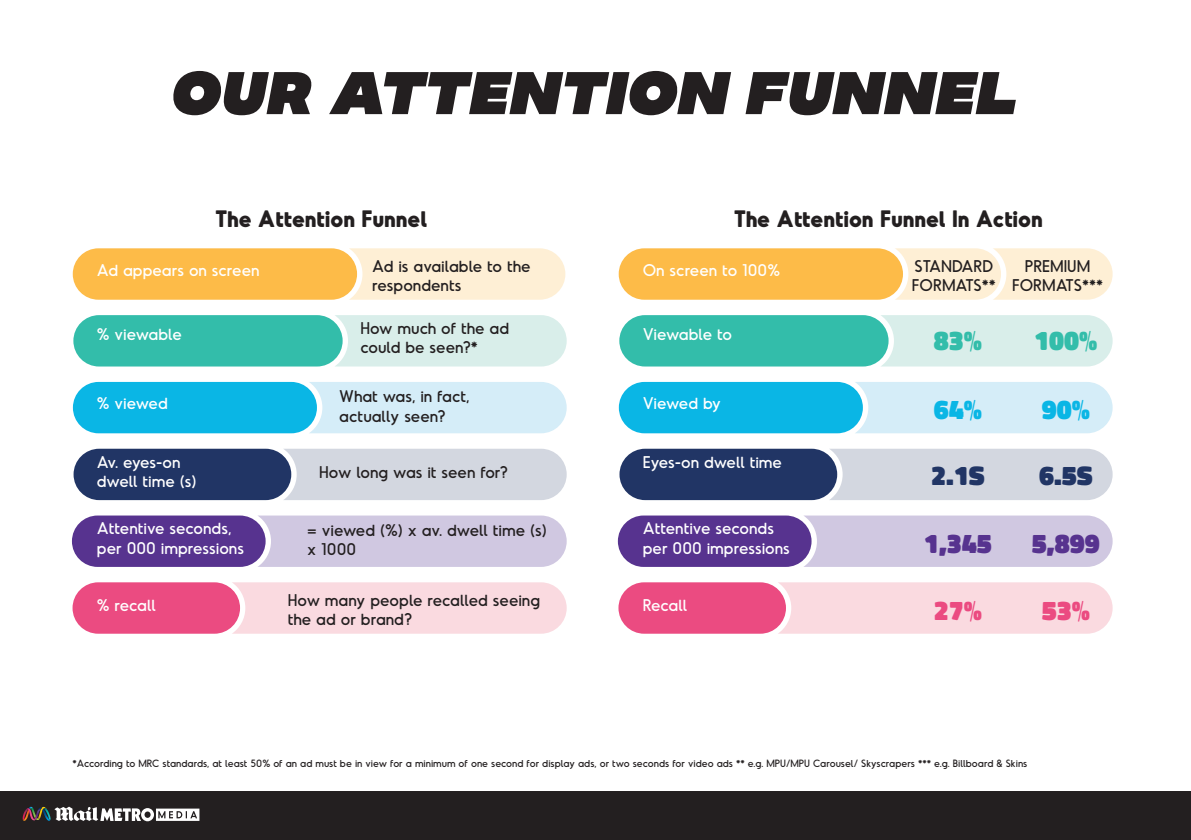
<style>
.page{position:relative;width:1191px;height:840px;background:#fff}
.page>*{position:absolute;margin:0;border:0;box-sizing:border-box;transform-origin:0 0}
.t1{font:italic 60px "MADE Soulmaze";color:#231f20}
.t2{font:900 27.4px "Don Jose";color:#57338f}
.t3{font:900 27.4px "Don Jose";color:#213565}
.t4{font:900 27.4px "Don Jose";color:#33bdaa}
.t5{font:900 27.4px "Don Jose";color:#0ab6e5}
.t6{font:900 27.4px "Don Jose";color:#eb4b81}
.t7{font:700 22.4px "Odudo Soft";color:#231f20}
.t8{font:16px/19.2px "Odudo Soft";color:#231f20}
.t9{font:16px/19.2px "Odudo Soft";color:#fff}
.t10{font:16px "Odudo Soft";letter-spacing:-.025em;color:#fff}
.t11{font:10px "Odudo Soft";color:#231f20}
</style>
<div class="page">
<div style="left:335px;top:315px;width:231px;height:51px;background:#d9eeea"></div>
<div style="left:309px;top:382px;width:257px;height:51px;background:#d5edf8"></div>
<div style="left:283px;top:448px;width:283px;height:52px;background:#d3d7e0"></div>
<div style="left:257px;top:515px;width:309px;height:51px;background:#d0c8e1"></div>
<div style="left:232px;top:582px;width:334px;height:51px;background:#fadae0"></div>
<div style="left:73px;top:315px;width:270px;height:51px;background:#33bdaa;border-radius:26px"></div>
<div style="left:73px;top:382px;width:244px;height:51px;background:#0ab6e5;border-radius:26px"></div>
<div style="left:74px;top:448px;width:217px;height:52px;background:#213565;border-radius:26px"></div>
<div style="left:72px;top:515px;width:194px;height:51px;background:#57338f;border-radius:26px"></div>
<svg style="left:349px;top:248px;width:216px;height:51px;background:#feefd7"></svg>
<div style="left:73px;top:248px;width:284px;height:51px;background:#fdbb48;border-radius:26px"></div>
<div style="left:73px;top:582px;width:167px;height:51px;background:#eb4b81;border-radius:26px"></div>
<div style="left:880px;top:315px;width:232px;height:51px;background:#d9eeea"></div>
<div style="left:855px;top:382px;width:257px;height:51px;background:#d5edf8"></div>
<div style="left:829px;top:448px;width:283px;height:52px;background:#d3d7e0"></div>
<div style="left:803px;top:515px;width:309px;height:51px;background:#d0c8e1"></div>
<div style="left:777px;top:582px;width:335px;height:51px;background:#fadae0"></div>
<div style="left:619px;top:315px;width:269px;height:51px;background:#33bdaa;border-radius:26px"></div>
<div style="left:619px;top:382px;width:244px;height:51px;background:#0ab6e5;border-radius:26px"></div>
<div style="left:619px;top:448px;width:218px;height:52px;background:#213565;border-radius:26px"></div>
<div style="left:618px;top:515px;width:193px;height:51px;background:#57338f;border-radius:26px"></div>
<div style="left:618px;top:248px;width:285px;height:51px;background:#fdbb48;border-radius:26px"></div>
<div style="left:618px;top:582px;width:168px;height:51px;background:#eb4b81;border-radius:26px"></div>
<svg style="left:895px;top:248px;width:217px;height:51px;background:#feefd5"></svg>
<div style="left:0;top:791px;width:1191px;height:48px;background:#231f20"></div>
<svg style="left:23px;top:806px;width:176px;height:15px"></svg>
<p class="t1" style="left:172px;top:52px;width:848px">OUR ATTENTION FUNNEL</p>
<p class="t7" style="left:215px;top:204px;width:213px">The Attention Funnel</p>
<p class="t7" style="left:734px;top:204px;width:310px">The Attention Funnel In Action</p>
<p class="t9" style="left:97px;top:261px;width:164px">Ad appears on screen</p>
<p class="t9" style="left:97px;top:324px;width:86px">% viewable</p>
<p class="t9" style="left:97px;top:393px;width:72px">% viewed</p>
<p class="t8" style="left:372px;top:256px;width:160px">Ad is available to the respondents</p>
<p class="t8" style="left:360px;top:318px;width:150px">How much of the ad could be seen?*</p>
<p class="t8" style="left:339px;top:386px;width:132px">What was, in fact, actually seen?</p>
<p class="t9" style="left:643px;top:261px;width:139px">On screen to 100%</p>
<p class="t9" style="left:643px;top:324px;width:91px">Viewable to</p>
<p class="t10" style="left:643px;top:393px;width:80px">Viewed by</p>
<p class="t8" style="left:912px;top:256px;width:85px">STANDARD<br>FORMATS**</p>
<p class="t4" style="left:934px;top:326px;width:50px">83%</p>
<p class="t8" style="left:1012px;top:256px;width:92px;text-align:center">PREMIUM<br>FORMATS***</p>
<p class="t4" style="left:1034px;top:326px;width:65px">100%</p>
<p class="t5" style="left:934px;top:394px;width:50px">64%</p>
<p class="t5" style="left:1041px;top:394px;width:50px">90%</p>
<p class="t9" style="left:97px;top:452px;width:85px">Av. eyes-on</p>
<p class="t9" style="left:97px;top:471px;width:101px">dwell time (s)</p>
<p class="t9" style="left:97px;top:518px;width:136px">Attentive seconds,</p>
<p class="t9" style="left:97px;top:537px;width:149px">per 000 impressions</p>
<p class="t9" style="left:97px;top:594px;width:61px">% recall</p>
<p class="t8" style="left:319px;top:462px;width:190px">How long was it seen for?</p>
<p class="t8" style="left:307px;top:519px;width:241px">= viewed (%) x av. dwell time (s) x 1000</p>
<p class="t8" style="left:288px;top:590px;width:254px">How many people recalled seeing the ad or brand?</p>
<p class="t9" style="left:643px;top:452px;width:141px">Eyes-on dwell time</p>
<p class="t9" style="left:643px;top:518px;width:149px">Attentive seconds per 000 impressions</p>
<p class="t9" style="left:643px;top:594px;width:46px">Recall</p>
<p class="t3" style="left:931px;top:460px;width:55px">2.1S</p>
<p class="t3" style="left:1039px;top:460px;width:55px">6.5s</p>
<p class="t2" style="left:924px;top:528px;width:70px">1,345</p>
<p class="t2" style="left:1031px;top:528px;width:70px">5,899</p>
<p class="t6" style="left:934px;top:595px;width:50px">27%</p>
<p class="t6" style="left:1041px;top:595px;width:50px">53%</p>
<p class="t11" style="left:73px;top:756px;width:956px">*According to MRC standards, at least 50% of an ad must be in view for a minimum of one second for display ads, or two seconds for video ads ** e.g. MPU/MPU Carousel/ Skyscrapers *** e.g. Billboard &amp; Skins</p>
</div>
